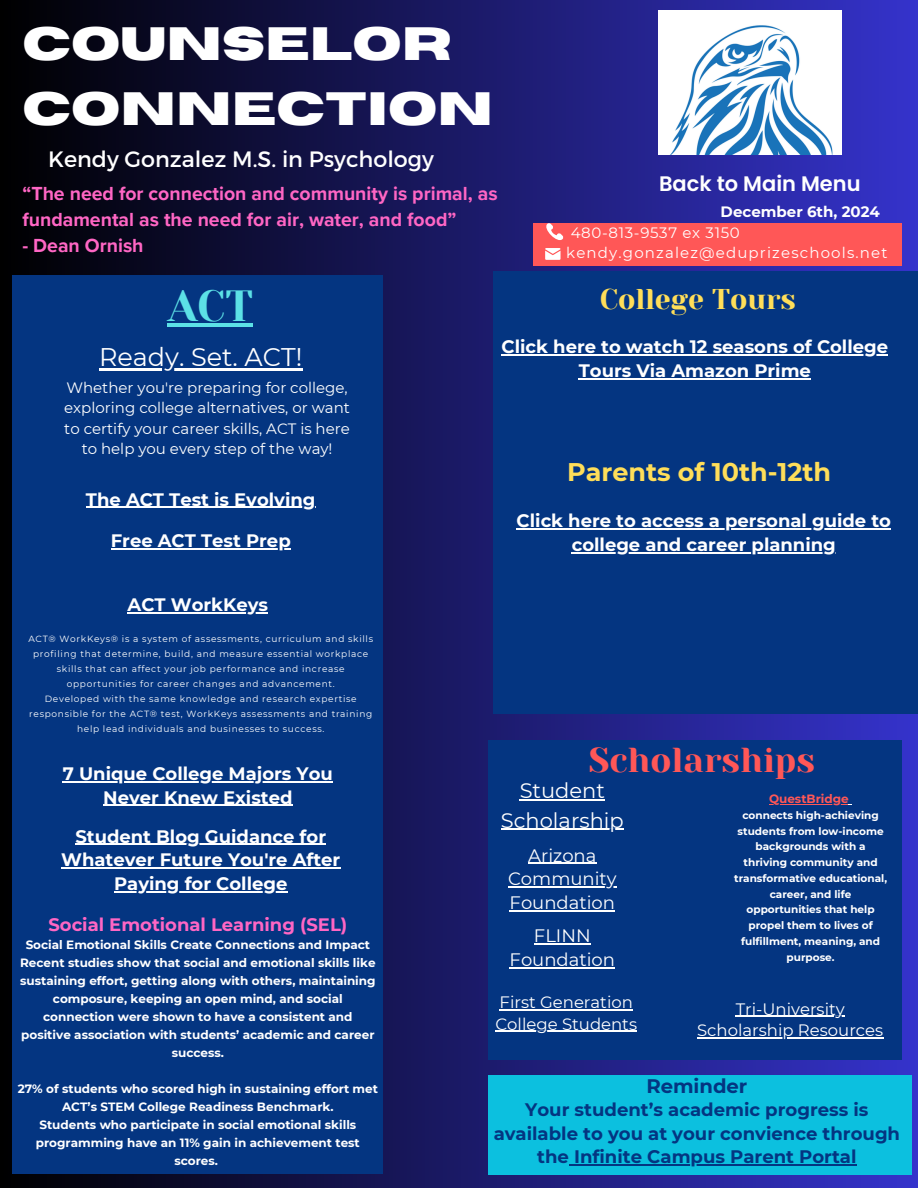
<style>
.page{position:relative;width:918px;height:1188px;background:#fff}
.page>*{position:absolute;margin:0;border:0;box-sizing:border-box;transform-origin:0 0}
.t1{font:700 46.5px/64.5px "Horizon";color:#fff}
.t2{font:43.5px "Yeseva One";color:#5ce1e6}
.t3{font:34.5px "Yeseva One";color:#ff5757}
.t4{font:28.5px "Yeseva One";color:#ffde59}
.t5{font:700 25.5px "Montserrat";color:#ffde59}
.t6{font:25.5px "Montserrat";color:#fff}
.t7{font:22.2px "Montserrat";color:#fff}
.t8{font:21px "Montserrat";color:#fff}
.t9{font:600 21px "Poppins";color:#fff}
.t10{font:700 19.65px "Montserrat";color:#043581}
.t11{font:700 19.5px/25.8px "Proxima Nova";color:#ff66c4}
.t12{font:700 18.15px/23.7px "Montserrat";color:#043581;text-align:center}
.t13{font:700 18px/23.7px "Montserrat";color:#fff;text-align:center}
.t14{font:18px/23.7px "Montserrat";color:#fff}
.t15{font:700 18px "Montserrat";color:#ff66c4}
.t16{font:16.5px "Montserrat";color:#fff}
.t17{font:15px/20.2px "Montserrat";color:#fff;text-align:center}
.t18{font:15px "Montserrat";letter-spacing:.075em;color:#fff}
.t19{font:15px "Montserrat";letter-spacing:.045em;color:#fff}
.t20{font:700 15px "Montserrat";color:#fff}
.t21{font:700 12px/18px "Montserrat";color:#fff;text-align:center}
.t22{font:700 12px "Montserrat";color:#ff5757}
.t23{font:700 10.5px/15.8px "Montserrat";color:#fff;text-align:center}
.t24{font:9px/15px "Montserrat";letter-spacing:.075em;color:#fff;text-align:center}
</style>
<div class="page">
<div style="left:0;top:0;width:918px;height:1188px;background:linear-gradient(to right,#000,#3536cc)"></div>
<img style="left:658px;top:10px;width:184px;height:144px">
<div style="left:534px;top:223px;width:368px;height:42px;background:#ff5757"></div>
<svg style="left:545px;top:223px;width:18px;height:37px"></svg>
<div style="left:494px;top:271px;width:424px;height:442px;background:#043581"></div>
<div style="left:488px;top:740px;width:414px;height:320px;background:#043581"></div>
<div style="left:13px;top:275px;width:370px;height:899px;background:#043581"></div>
<div style="left:488px;top:1075px;width:423px;height:99px;background:#0cc0df"></div>
<hr style="left:569px;top:1165px;width:288px;height:1px;background:#043581">
<hr style="left:520px;top:799px;width:85px;height:2px;background:#fff">
<hr style="left:501px;top:829px;width:123px;height:1px;background:#fff">
<hr style="left:168px;top:324px;width:85px;height:3px;background:#5ce1e6">
<hr style="left:528px;top:863px;width:68px;height:1px;background:#fff">
<hr style="left:508px;top:886px;width:109px;height:2px;background:#fff">
<hr style="left:510px;top:910px;width:105px;height:1px;background:#fff">
<hr style="left:534px;top:943px;width:57px;height:2px;background:#fff">
<hr style="left:510px;top:967px;width:105px;height:1px;background:#fff">
<hr style="left:99px;top:368px;width:203px;height:2px;background:#fff">
<hr style="left:63px;top:781px;width:270px;height:1px;background:#fff">
<hr style="left:103px;top:805px;width:190px;height:1px;background:#fff">
<hr style="left:75px;top:844px;width:251px;height:1px;background:#fff">
<hr style="left:61px;top:867px;width:279px;height:2px;background:#fff">
<hr style="left:114px;top:891px;width:173px;height:1px;background:#fff">
<hr style="left:86px;top:507px;width:230px;height:1px;background:#fff">
<hr style="left:111px;top:549px;width:180px;height:1px;background:#fff">
<hr style="left:128px;top:612px;width:140px;height:1px;background:#fff">
<hr style="left:769px;top:804px;width:80px;height:1px;background:#ff5757">
<hr style="left:736px;top:1016px;width:109px;height:1px;background:#fff">
<hr style="left:697px;top:1037px;width:186px;height:1px;background:#fff">
<hr style="left:500px;top:1009px;width:133px;height:2px;background:#fff">
<hr style="left:495px;top:1031px;width:142px;height:1px;background:#fff">
<hr style="left:502px;top:354px;width:386px;height:2px;background:#fff">
<hr style="left:579px;top:378px;width:232px;height:1px;background:#fff">
<hr style="left:517px;top:528px;width:374px;height:2px;background:#fff">
<hr style="left:572px;top:552px;width:264px;height:1px;background:#fff">
<p class="t1" style="left:22px;top:13px;width:472px">COUNSELOR<br>CONNECTION</p>
<p class="t7" style="left:48px;top:145px;width:387px">Kendy Gonzalez M.S. in Psychology</p>
<p class="t11" style="left:22px;top:181px;width:477px">“The need for connection and community is primal, as fundamental as the need for air, water, and food”</p>
<p class="t11" style="left:22px;top:233px;width:123px">- Dean Ornish</p>
<h2 class="t9" style="left:659px;top:169px;width:203px">Back to Main Menu</h2>
<p class="t20" style="left:721px;top:202px;width:161px">December 6th, 2024</p>
<p class="t19" style="left:571px;top:223px;width:171px">480-813-9537 ex 3150</p>
<p class="t18" style="left:566px;top:243px;width:323px">kendy.gonzalez@eduprizeschools.net</p>
<h6 class="t2" style="left:168px;top:282px;width:87px">ACT</h6>
<h4 class="t4" style="left:600px;top:283px;width:198px">College Tours</h4>
<p class="t6" style="left:99px;top:341px;width:205px">Ready. Set. ACT!</p>
<p class="t17" style="left:64px;top:378px;width:287px">Whether you're preparing for college, exploring college alternatives, or want to certify your career skills, ACT is here to help you every step of the way!</p>
<h5 class="t13" style="left:86px;top:487px;width:231px">The ACT Test is Evolving</h5>
<p class="t13" style="left:111px;top:529px;width:181px">Free ACT Test Prep</p>
<h3 class="t13" style="left:128px;top:593px;width:142px">ACT WorkKeys</h3>
<p class="t24" style="left:28px;top:631px;width:346px">ACT® WorkKeys® is a system of assessments, curriculum and skills profiling that determine, build, and measure essential workplace skills that can affect your job performance and increase opportunities for career changes and advancement.</p>
<p class="t24" style="left:29px;top:691px;width:345px">Developed with the same knowledge and research expertise responsible for the ACT® test, WorkKeys assessments and training help lead individuals and businesses to success.</p>
<p class="t13" style="left:63px;top:762px;width:272px">7 Unique College Majors You<br>Never Knew Existed</p>
<h1 class="t13" style="left:61px;top:824px;width:281px">Student Blog Guidance for<br>Whatever Future You're After</h1>
<p class="t13" style="left:114px;top:872px;width:175px">Paying for College</p>
<p class="t15" style="left:48px;top:914px;width:300px">Social Emotional Learning (SEL)</p>
<p class="t21" style="left:26px;top:936px;width:346px">Social Emotional Skills Create Connections and Impact</p>
<p class="t21" style="left:20px;top:954px;width:357px">Recent studies show that social and emotional skills like sustaining effort, getting along with others, maintaining composure, keeping an open mind, and social connection were shown to have a consistent and positive association with students’ academic and career success.</p>
<p class="t21" style="left:18px;top:1080px;width:362px">27% of students who scored high in sustaining effort met<br>ACT’s STEM College Readiness Benchmark.</p>
<p class="t21" style="left:36px;top:1116px;width:326px">Students who participate in social emotional skills programming have an 11% gain in achievement test scores.</p>
<p class="t13" style="left:502px;top:335px;width:388px">Click here to watch 12 seasons of College<br>Tours Via Amazon Prime</p>
<p class="t5" style="left:567px;top:456px;width:266px">Parents of 10th-12th</p>
<p class="t13" style="left:517px;top:509px;width:376px">Click here to access a personal guide to</p>
<p class="t13" style="left:572px;top:533px;width:266px">college and career planning</p>
<p class="t3" style="left:589px;top:740px;width:228px">Scholarships</p>
<p class="t8" style="left:520px;top:778px;width:87px">Student</p>
<p class="t8" style="left:501px;top:807px;width:124px">Scholarship</p>
<p class="t22" style="left:769px;top:791px;width:81px">QuestBridge</p>
<p class="t23" style="left:734px;top:807px;width:155px">connects high-achieving students from low-income backgrounds with a thriving community and transformative educational, career, and life opportunities that help propel them to lives of fulfillment, meaning, and purpose.</p>
<p class="t16" style="left:736px;top:999px;width:111px">Tri-University</p>
<p class="t16" style="left:697px;top:1020px;width:188px">Scholarship Resources</p>
<p class="t14" style="left:528px;top:843px;width:70px">Arizona</p>
<p class="t14" style="left:508px;top:867px;width:110px">Community<br>Foundation</p>
<p class="t14" style="left:510px;top:924px;width:107px;text-align:center">FLINN<br>Foundation</p>
<p class="t16" style="left:500px;top:992px;width:135px">First Generation</p>
<p class="t16" style="left:495px;top:1014px;width:143px">College Students</p>
<p class="t10" style="left:646px;top:1074px;width:103px">Reminder</p>
<p class="t12" style="left:494px;top:1098px;width:408px">Your student’s academic progress is available to you at your convience through the Infinite Campus Parent Portal</p>
</div>
